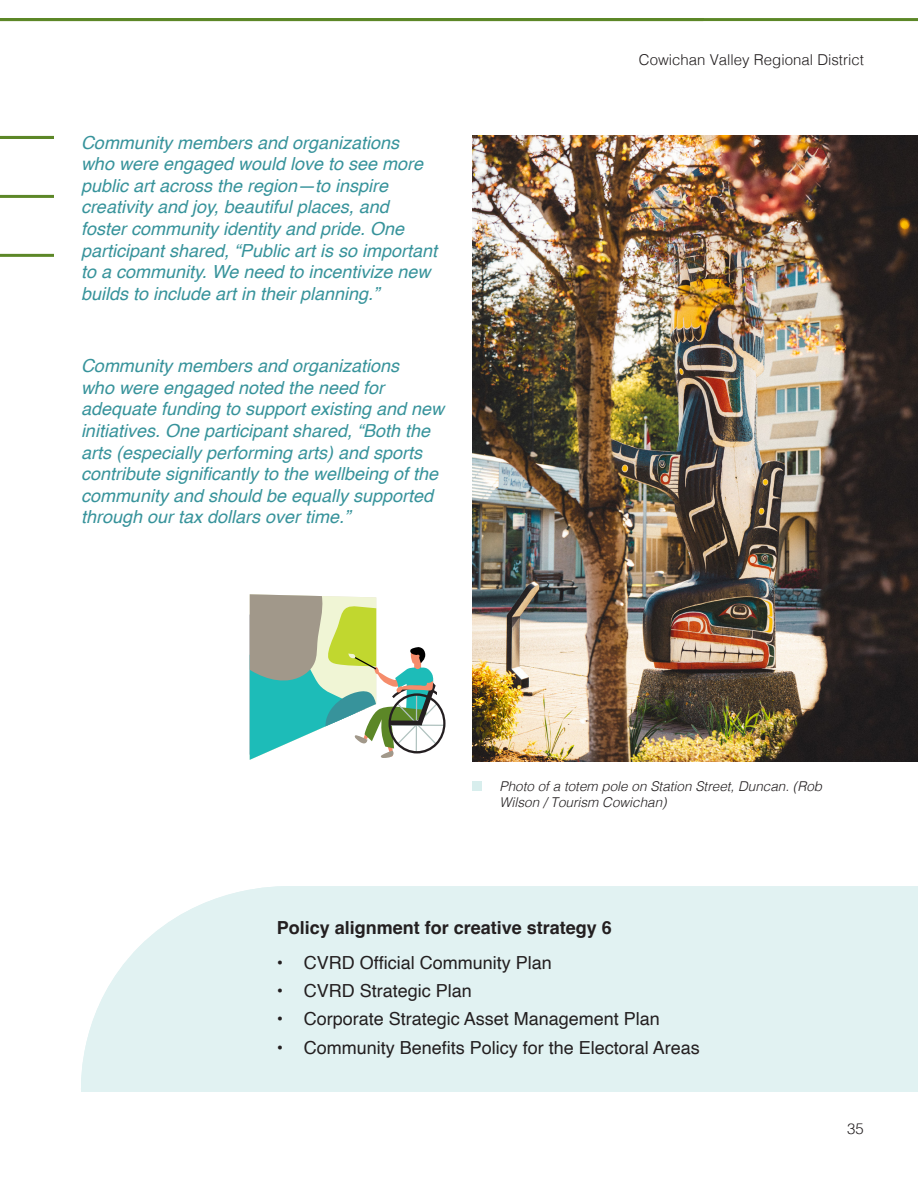
<style>
.page{position:relative;width:918px;height:1188px;background:#fff}
.page>*{position:absolute;margin:0;border:0;box-sizing:border-box;transform-origin:0 0}
.t1{font:italic 18px/21.6px "Helvetica";color:#37939b}
.t2{font:18px "Helvetica";color:#231f20}
.t3{font:700 18px "Helvetica";color:#231f20}
.t4{font:300 15px "Helvetica";color:#231f20}
.t5{font:italic 300 13.5px/16.2px "Helvetica";color:#231f20}
</style>
<div class="page">
<svg style="left:0;top:18px;width:918px;height:239px"></svg>
<div style="left:54px;top:105px;width:810px;height:206px;background:#fff"></div>
<img style="left:472px;top:135px;width:446px;height:626px">
<div style="left:81px;top:886px;width:837px;height:206px;background:#e1f2f2"></div>
<div style="left:472px;top:781px;width:10px;height:10px;background:#d8eeed"></div>
<svg style="left:250px;top:594px;width:196px;height:166px"></svg>
<p class="t1" style="left:81px;top:132px;width:358px">Community members and organizations<br>who were engaged would love to see more public art across the region—to inspire creativity and joy, beautiful places, and foster community identity and pride. One participant shared, “Public art is so important to a community. We need to incentivize new builds to include art in their planning.”</p>
<p class="t1" style="left:81px;top:355px;width:365px">Community members and organizations<br>who were engaged noted the need for adequate funding to support existing and new initiatives. One participant shared, “Both the arts (especially performing arts) and sports contribute significantly to the wellbeing of the community and should be equally supported through our tax dollars over time.”</p>
<p class="t4" style="left:639px;top:47px;width:227px">Cowichan Valley Regional District</p>
<p class="t5" style="left:500px;top:777px;width:324px">Photo of a totem pole on Station Street, Duncan. (Rob<br>Wilson / Tourism Cowichan)</p>
<p class="t3" style="left:277px;top:916px;width:337px">Policy alignment for creative strategy 6</p>
<p class="t2" style="left:277px;top:949px;width:277px">• CVRD Official Community Plan</p>
<p class="t2" style="left:277px;top:977px;width:197px">• CVRD Strategic Plan</p>
<p class="t2" style="left:277px;top:1005px;width:385px">• Corporate Strategic Asset Management Plan</p>
<p class="t2" style="left:277px;top:1034px;width:425px">• Community Benefits Policy for the Electoral Areas</p>
<p class="t4" style="left:847px;top:1116px;width:18px">35</p>
</div>
